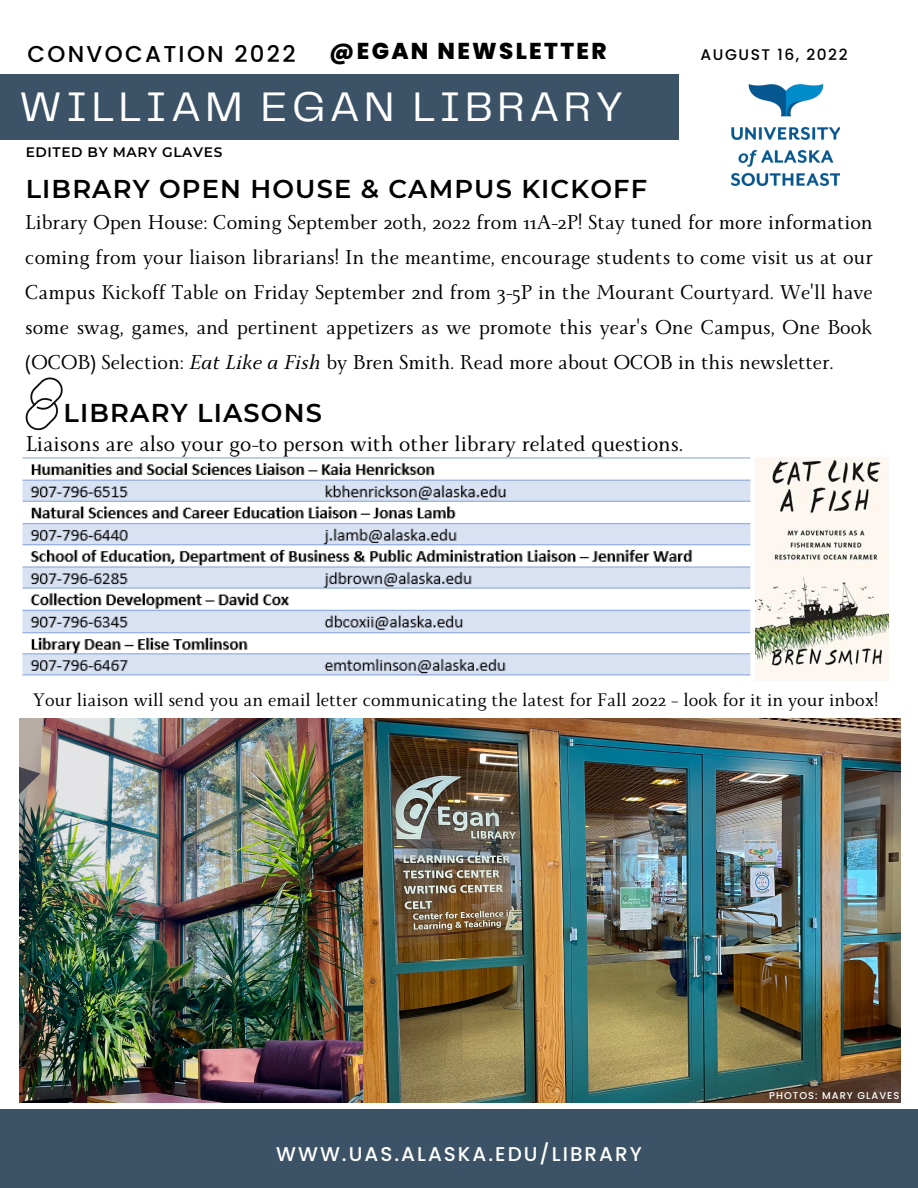
<style>
.page{position:relative;width:918px;height:1188px;background:#fff}
.page>*{position:absolute;margin:0;border:0;box-sizing:border-box;transform-origin:0 0}
.t1{font:42.9px "Telegraf";letter-spacing:.1em;color:#fff}
.t2{font:600 25.8px "Montserrat";letter-spacing:.045em;color:#000}
.t3{font:23.85px "Monterchi Serif";color:#000}
.t4{font:500 22.95px "Poppins";letter-spacing:.1em;color:#000}
.t5{font:800 22.95px "Poppins";letter-spacing:.1em;color:#000}
.t6{font:22.35px/34.8px "Monterchi Serif";color:#000;text-align:justify}
.t7{font:20.25px "Monterchi Serif";color:#000}
.t8{font:500 19.95px "Poppins";letter-spacing:.1em;color:#fff}
.t9{font:500 15.45px "Poppins";letter-spacing:.1em;color:#000}
.t10{font:600 13.8px "Montserrat";letter-spacing:.045em;color:#000}
.t11{font:500 9.9px "Poppins";letter-spacing:.1em;color:#fff}
.s1{font-style:italic}
</style>
<div class="page">
<div style="left:0;top:74px;width:678px;height:65px;background:#3c5266"></div>
<img style="left:19px;top:719px;width:344px;height:383px">
<div style="left:0;top:1109px;width:918px;height:79px;background:#3c5266"></div>
<img style="left:731px;top:84px;width:108px;height:102px">
<img style="left:363px;top:719px;width:538px;height:383px">
<svg style="left:26px;top:377px;width:37px;height:53px"></svg>
<img style="left:755px;top:457px;width:134px;height:224px">
<img style="left:22px;top:457px;width:729px;height:219px">
<p class="t4" style="left:27px;top:38px;width:270px">CONVOCATION 2022</p>
<p class="t5" style="left:329px;top:35px;width:279px">@EGAN NEWSLETTER</p>
<p class="t9" style="left:701px;top:43px;width:149px">AUGUST 16, 2022</p>
<h1 class="t1" style="left:19px;top:89px;width:606px">WILLIAM EGAN LIBRARY</h1>
<p class="t10" style="left:26px;top:144px;width:198px">EDITED BY MARY GLAVES</p>
<p class="t2" style="left:26px;top:173px;width:623px">LIBRARY OPEN HOUSE &amp; CAMPUS KICKOFF</p>
<p class="t6" style="left:25px;top:209px;width:849px">Library Open House: Coming September 20th, 2022 from 11A-2P! Stay tuned for more information coming from your liaison librarians! In the meantime, encourage students to come visit us at our Campus Kickoff Table on Friday September 2nd from 3-5P in the Mourant Courtyard. We'll have some swag, games, and pertinent appetizers as we promote this year's One Campus, One Book (OCOB) Selection: <span class="s1">Eat Like a Fish</span> by Bren Smith. Read more about OCOB in this newsletter.</p>
<p class="t2" style="left:64px;top:398px;width:260px">LIBRARY LIASONS</p>
<p class="t3" style="left:26px;top:432px;width:659px">Liaisons are also your go-to person with other library related questions.</p>
<p class="t7" style="left:33px;top:690px;width:847px">Your liaison will send you an email letter communicating the latest for Fall 2022 – look for it in your inbox!</p>
<p class="t8" style="left:276px;top:1140px;width:367px">WWW.UAS.ALASKA.EDU/LIBRARY</p>
<p class="t11" style="left:769px;top:1089px;width:132px">PHOTOS: MARY GLAVES</p>
</div>
